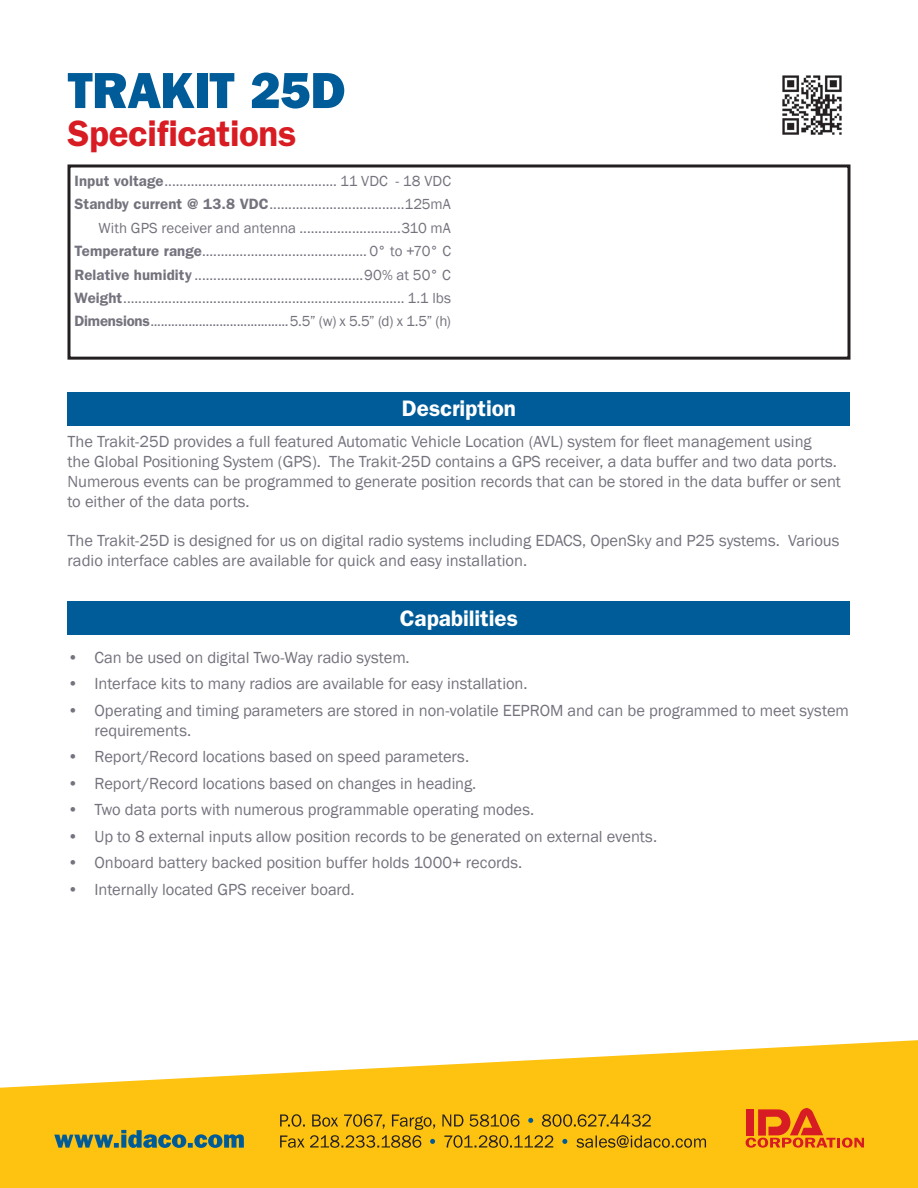
<style>
.page{position:relative;width:918px;height:1188px;background:#fff}
.page>*{position:absolute;margin:0;border:0;box-sizing:border-box;transform-origin:0 0}
.t1{font:800 51px "Franklin Gothic";letter-spacing:-.01em;color:#005c98}
.t2{font:600 36.75px "Franklin Gothic";letter-spacing:-.01em;color:#d81c23}
.t3{font:600 22.5px "Franklin Gothic";color:#fff}
.t4{font:16.5px/19.8px "Franklin Gothic";color:#74737d}
.t5{font:15px/23.4px "Franklin Gothic";color:#74737d;text-align:right}
.s1{font-weight:600}
</style>
<div class="page">
<svg style="left:0;top:1040px;width:918px;height:148px;fill:#fec210"></svg>
<svg style="left:54px;top:1130px;width:190px;height:18px;background:#86914f"></svg>
<svg style="left:746px;top:1108px;width:118px;height:40px;background:#ee7e17"></svg>
<div style="left:68px;top:164px;width:782px;height:196px;border:3px solid #231f20"></div>
<img style="left:782px;top:75px;width:60px;height:60px">
<div style="left:68px;top:602px;width:782px;height:33px;background:#005c98"></div>
<svg style="left:280px;top:1114px;width:426px;height:34px;background:#d5a413"></svg>
<div style="left:68px;top:392px;width:782px;height:34px;background:#005c98"></div>
<h1 class="t1" style="left:68px;top:61px;width:279px">TRAKIT 25D</h1>
<h2 class="t2" style="left:68px;top:111px;width:231px">Specifications</h2>
<p class="t5" style="left:75px;top:170px;width:378px"><span class="s1">Input voltage</span>.............................................. 11 VDC - 18 VDC <span class="s1">Standby current @ 13.8 VDC</span>....................................125mA With GPS receiver and antenna ...........................310 mA <span class="s1">Temperature range</span>............................................ 0° to +70° C <span class="s1">Relative humidity</span> .............................................90% at 50° C <span class="s1">Weight</span>........................................................................... 1.1 lbs <span class="s1">Dimensions</span>........................................5.5” (w) x 5.5” (d) x 1.5” (h)</p>
<h3 class="t3" style="left:402px;top:395px;width:116px">Description</h3>
<p class="t4" style="left:68px;top:432px;width:775px">The Trakit-25D provides a full featured Automatic Vehicle Location (AVL) system for fleet management using<br>the Global Positioning System (GPS). The Trakit-25D contains a GPS receiver, a data buffer and two data ports.<br>Numerous events can be programmed to generate position records that can be stored in the data buffer or sent to either of the data ports.</p>
<p class="t4" style="left:68px;top:531px;width:774px">The Trakit-25D is designed for us on digital radio systems including EDACS, OpenSky and P25 systems. Various radio interface cables are available for quick and easy installation.</p>
<h3 class="t3" style="left:400px;top:605px;width:120px">Capabilities</h3>
<p class="t4" style="left:68px;top:648px;width:344px">• Can be used on digital Two-Way radio system.</p>
<p class="t4" style="left:68px;top:674px;width:462px">• Interface kits to many radios are available for easy installation.</p>
<p class="t4" style="left:94px;top:701px;width:756px;text-indent:-27px">• Operating and timing parameters are stored in non-volatile EEPROM and can be programmed to meet system requirements.</p>
<p class="t4" style="left:68px;top:747px;width:403px">• Report/Record locations based on speed parameters.</p>
<p class="t4" style="left:68px;top:774px;width:410px">• Report/Record locations based on changes in heading.</p>
<p class="t4" style="left:68px;top:800px;width:468px">• Two data ports with numerous programmable operating modes.</p>
<p class="t4" style="left:68px;top:827px;width:591px">• Up to 8 external inputs allow position records to be generated on external events.</p>
<p class="t4" style="left:68px;top:853px;width:456px">• Onboard battery backed position buffer holds 1000+ records.</p>
<p class="t4" style="left:68px;top:880px;width:289px">• Internally located GPS receiver board.</p>
</div>
